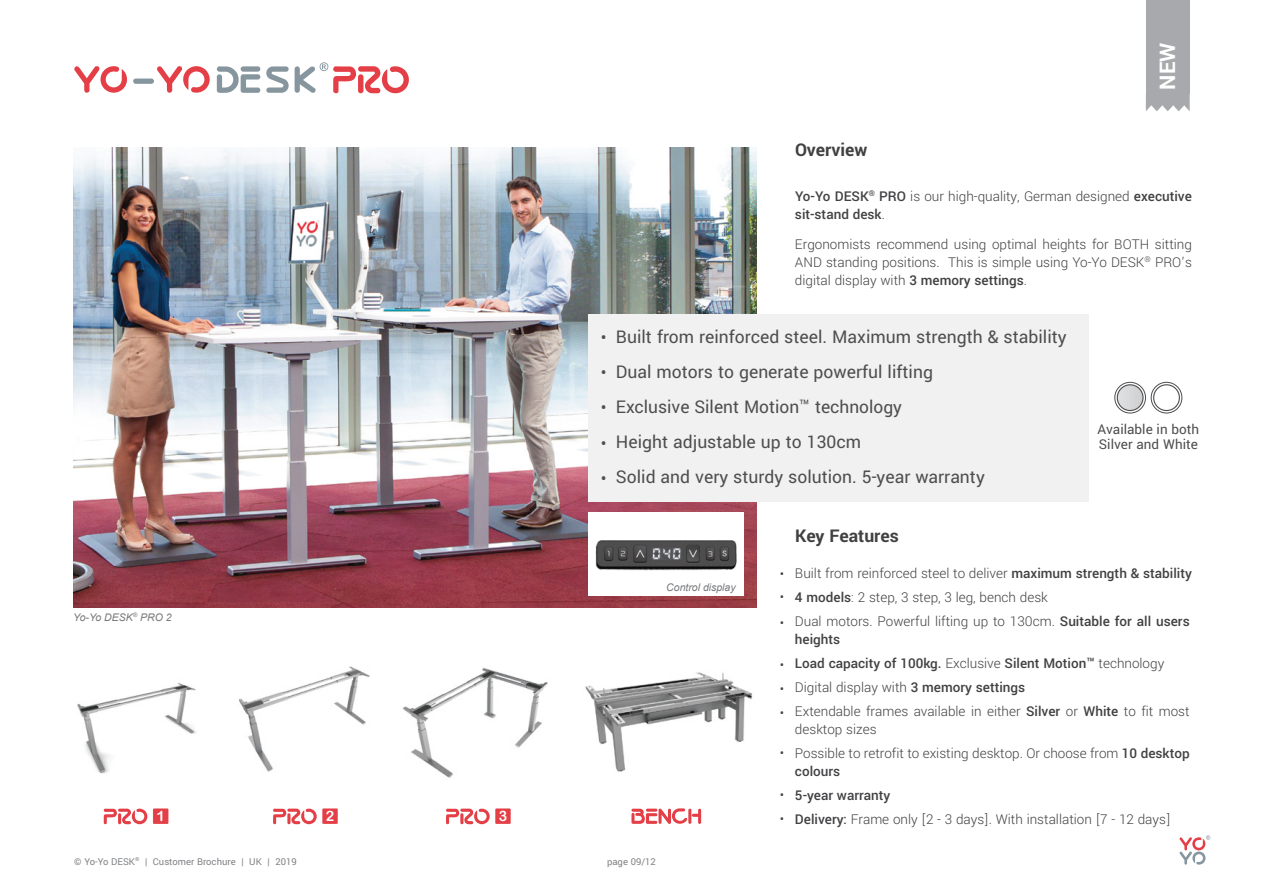
<style>
.page{position:relative;width:1263px;height:893px;background:#fff}
.page>*{position:absolute;margin:0;border:0;box-sizing:border-box;transform-origin:0 0}
.t1{font:700 24px "Yantramanav";color:#fff}
.t2{font:19.5px/35px "Yantramanav";color:#4e4e4e}
.t3{font:700 19.5px "Yantramanav";color:#414042}
.t4{font:19.05px "Yantramanav";color:#4e4e4e}
.t5{font:300 15px/24px "Yantramanav";color:#414042}
.t6{font:500 15px/18px "Yantramanav";color:#414042}
.t7{font:15px/14.9px "Yantramanav";color:#4e4e4e}
.t8{font:14.25px "Arial Rounded MT Bold";color:#fff}
.t9{font:10.5px "Yantramanav";color:#808285}
.t10{font:italic 10.5px "Arial";color:#77787b}
.s1{font-weight:300}
.s2{font-weight:500}
</style>
<div class="page">
<img style="left:73px;top:147px;width:683px;height:461px">
<svg style="left:217px;top:66px;width:43px;height:27px"></svg>
<svg style="left:74px;top:66px;width:53px;height:27px"></svg>
<svg style="left:133px;top:66px;width:77px;height:27px"></svg>
<svg style="left:266px;top:66px;width:23px;height:27px"></svg>
<svg style="left:295px;top:62px;width:114px;height:31px"></svg>
<div style="left:588px;top:314px;width:501px;height:188px;background:#f1f1f2"></div>
<svg style="left:273px;top:808px;width:44px;height:16px"></svg>
<div style="left:322px;top:808px;width:16px;height:16px;background:#e43e46"></div>
<svg style="left:104px;top:809px;width:43px;height:15px"></svg>
<div style="left:153px;top:808px;width:15px;height:16px;background:#e43e46"></div>
<svg style="left:446px;top:808px;width:44px;height:16px"></svg>
<div style="left:495px;top:808px;width:16px;height:16px;background:#e43e46"></div>
<svg style="left:631px;top:808px;width:70px;height:16px"></svg>
<div style="left:1151px;top:382px;width:31px;height:31px;border:1px solid #4e4e4e;border-radius:50%"></div>
<div style="left:1153px;top:384px;width:27px;height:27px;border:1px solid #4e4e4e;border-radius:50%"></div>
<div style="left:1114px;top:382px;width:32px;height:31px;border:1px solid #4e4e4e;border-radius:50%"></div>
<svg style="left:1117px;top:385px;width:26px;height:25px"></svg>
<div style="left:1117px;top:384px;width:26px;height:27px;border:1px solid #4e4e4e;border-radius:50%"></div>
<img style="left:77px;top:683px;width:119px;height:91px">
<img style="left:239px;top:666px;width:131px;height:106px">
<img style="left:402px;top:668px;width:146px;height:110px">
<svg style="left:1179px;top:835px;width:31px;height:30px"></svg>
<img style="left:585px;top:672px;width:168px;height:100px">
<div style="left:588px;top:513px;width:156px;height:83px;background:#fff"></div>
<div style="left:1146px;top:0;width:44px;height:94px;background:#a7a9ac"></div>
<svg style="left:1146px;top:94px;width:44px;height:17px"></svg>
<img style="left:595px;top:540px;width:142px;height:30px">
<svg style="left:73px;top:431px;width:5px;height:17px"></svg>
<h2 class="t3" style="left:795px;top:138px;width:74px">Overview</h2>
<h1 class="t1" style="left:1153px;top:89px;width:48px;rotate:-90deg">NEW</h1>
<p class="t10" style="left:73px;top:610px;width:100px">Yo-Yo DESK<sup>®</sup> PRO 2</p>
<p class="t8" style="left:156px;top:808px;width:10px">1</p>
<p class="t8" style="left:326px;top:808px;width:10px">2</p>
<p class="t8" style="left:499px;top:808px;width:10px">3</p>
<p class="t6" style="left:795px;top:187px;width:398px">Yo-Yo DESK<sup>®</sup> PRO <span class="s1">is our high-quality, German designed</span> executive sit-stand desk<span class="s1">.</span></p>
<p class="t5" style="left:795px;top:235px;width:398px;line-height:18px;text-align:justify">Ergonomists recommend using optimal heights for BOTH sitting AND standing positions. This is simple using Yo-Yo DESK<sup>®</sup> PRO’s digital display with <span class="s2">3 memory settings</span>.</p>
<p class="t4" style="left:601px;top:326px;width:7px">•</p>
<p class="t4" style="left:601px;top:361px;width:7px">•</p>
<p class="t4" style="left:601px;top:396px;width:7px">•</p>
<p class="t4" style="left:601px;top:432px;width:7px">•</p>
<p class="t4" style="left:601px;top:467px;width:7px">•</p>
<h2 class="t2" style="left:616px;top:320px;width:452px">Built from reinforced steel. Maximum strength &amp; stability Dual motors to generate powerful lifting<br>Exclusive Silent Motion™ technology<br>Height adjustable up to 130cm<br>Solid and very sturdy solution. 5-year warranty</h2>
<p class="t7" style="left:1097px;top:422px;width:103px">Available in both<br>Silver and White</p>
<p class="t10" style="left:666px;top:580px;width:71px">Control display</p>
<p class="t5" style="left:780px;top:562px;width:6px">•</p>
<p class="t5" style="left:780px;top:586px;width:6px">•</p>
<p class="t5" style="left:780px;top:611px;width:6px">•</p>
<p class="t5" style="left:780px;top:653px;width:6px">• •</p>
<p class="t5" style="left:780px;top:701px;width:6px">•</p>
<p class="t5" style="left:780px;top:741px;width:6px">•</p>
<p class="t5" style="left:780px;top:783px;width:6px">• •</p>
<h2 class="t3" style="left:795px;top:524px;width:105px">Key Features</h2>
<p class="t5" style="left:795px;top:561px;width:398px">Built from reinforced steel to deliver <span class="s2">maximum strength &amp; stability<br>4 models</span>: 2 step, 3 step, 3 leg, bench desk<br>Dual motors. Powerful lifting up to 130cm. <span class="s2">Suitable for all users</span></p>
<p class="t5" style="left:795px;top:627px;width:396px"><span class="s2">heights<br>Load capacity of 100kg.</span> Exclusive <span class="s2">Silent Motion™</span> technology Digital display with <span class="s2">3 memory settings<br></span>Extendable frames available in either <span class="s2">Silver</span> or <span class="s2">White</span> to fit most</p>
<p class="t5" style="left:795px;top:717px;width:396px">desktop sizes<br>Possible to retrofit to existing desktop. Or choose from <span class="s2">10 desktop</span></p>
<p class="t5" style="left:795px;top:759px;width:377px"><span class="s2">colours<br>5-year warranty<br>Delivery:</span> Frame only [2 - 3 days]. With installation [7 - 12 days]</p>
<p class="t9" style="left:74px;top:855px;width:224px">© Yo-Yo DESK<sup>®</sup> | Customer Brochure | UK | 2019</p>
<p class="t9" style="left:607px;top:855px;width:50px">page 09/12</p>
</div>
